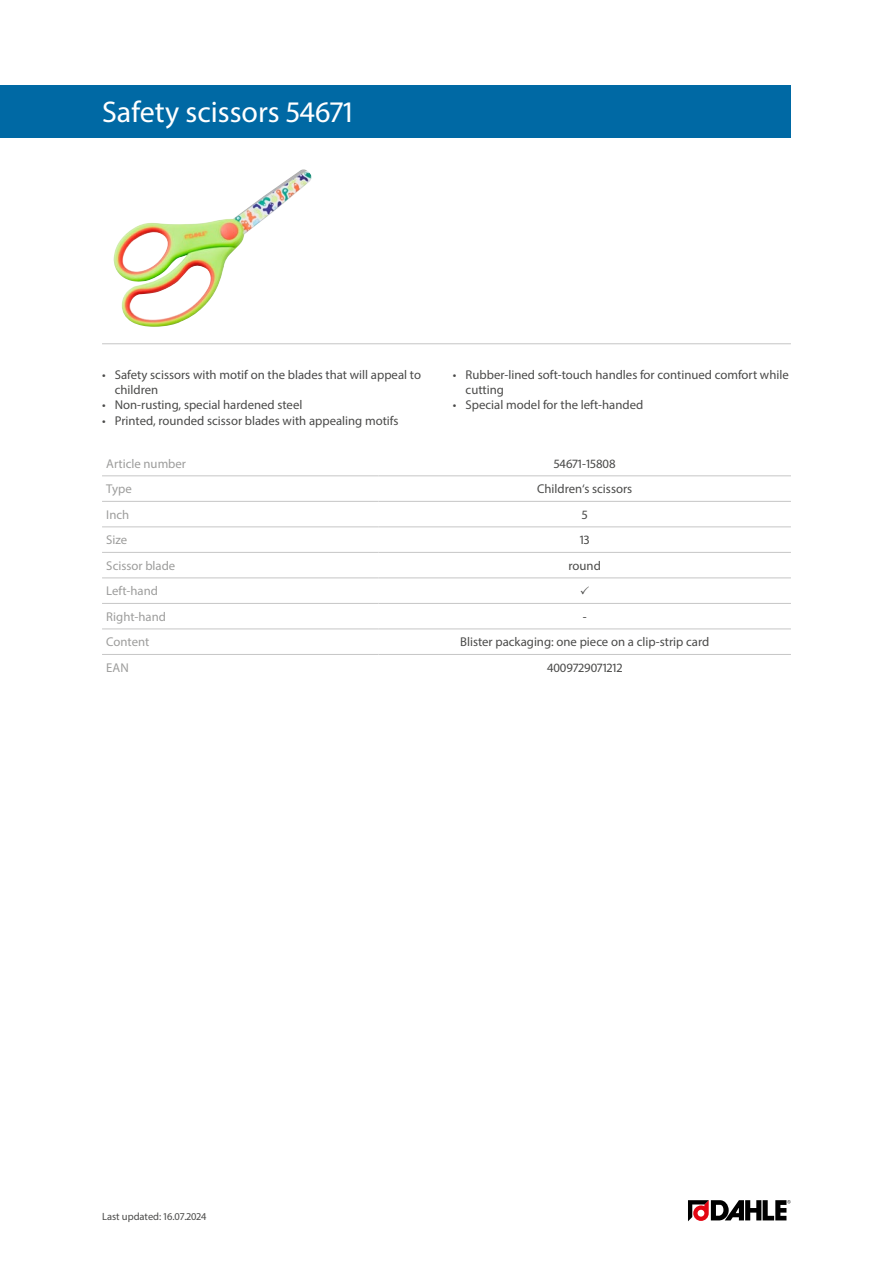
<style>
.page{position:relative;width:893px;height:1263px;background:#fff}
.page>*{position:absolute;margin:0;border:0;box-sizing:border-box;transform-origin:0 0}
.Produktname{font:30px "Myriad Pro";color:#fff}
.Produkttabelle_Zentr{font:12.75px/15.3px "Myriad Pro";color:#4a4a49}
.Produkttabelle_Links{font:12.75px "Myriad Pro";color:#9d9d9c}
.t1{font:10.5px "Myriad Pro";color:#4a4a49}
</style>
<div class="page">
<img style="left:113px;top:169px;width:199px;height:158px">
<hr style="left:102px;top:343px;width:689px;height:1px;background:#c6c6c6">
<svg style="left:688px;top:1200px;width:103px;height:21px"></svg>
<div style="left:0;top:85px;width:791px;height:53px;background:#0069a4"></div>
<hr style="left:102px;top:475px;width:276px;height:1px;background:#c6c6c6">
<hr style="left:378px;top:475px;width:413px;height:1px;background:#c6c6c6">
<hr style="left:102px;top:501px;width:276px;height:1px;background:#c6c6c6">
<hr style="left:378px;top:501px;width:413px;height:1px;background:#c6c6c6">
<hr style="left:102px;top:526px;width:276px;height:1px;background:#c6c6c6">
<hr style="left:378px;top:526px;width:413px;height:1px;background:#c6c6c6">
<hr style="left:102px;top:552px;width:276px;height:1px;background:#c6c6c6">
<hr style="left:378px;top:552px;width:413px;height:1px;background:#c6c6c6">
<hr style="left:102px;top:577px;width:276px;height:1px;background:#c6c6c6">
<hr style="left:378px;top:577px;width:413px;height:1px;background:#c6c6c6">
<hr style="left:102px;top:603px;width:276px;height:1px;background:#c6c6c6">
<hr style="left:378px;top:603px;width:413px;height:1px;background:#c6c6c6">
<hr style="left:102px;top:628px;width:276px;height:1px;background:#c6c6c6">
<hr style="left:378px;top:628px;width:413px;height:1px;background:#c6c6c6">
<hr style="left:102px;top:654px;width:276px;height:1px;background:#c6c6c6">
<hr style="left:378px;top:654px;width:413px;height:1px;background:#c6c6c6">
<p class="Produktname" style="left:102px;top:94px;width:252px">Safety scissors 54671</p>
<p class="Produkttabelle_Zentr" style="left:115px;top:367px;width:308px;text-indent:-13px">• Safety scissors with motif on the blades that will appeal to children</p>
<p class="Produkttabelle_Zentr" style="left:102px;top:397px;width:202px">• Non-rusting, special hardened steel</p>
<p class="Produkttabelle_Zentr" style="left:102px;top:413px;width:298px">• Printed, rounded scissor blades with appealing motifs</p>
<p class="Produkttabelle_Zentr" style="left:466px;top:367px;width:325px;text-indent:-13px">• Rubber-lined soft-touch handles for continued comfort while cutting</p>
<p class="Produkttabelle_Zentr" style="left:453px;top:397px;width:192px">• Special model for the left-handed</p>
<p class="Produkttabelle_Links" style="left:106px;top:456px;width:81px">Article number</p>
<p class="Produkttabelle_Zentr" style="left:554px;top:456px;width:63px">54671-15808</p>
<p class="Produkttabelle_Links" style="left:106px;top:481px;width:27px">Type</p>
<p class="Produkttabelle_Zentr" style="left:537px;top:481px;width:97px">Children‘s scissors</p>
<p class="Produkttabelle_Links" style="left:106px;top:507px;width:25px">Inch</p>
<p class="Produkttabelle_Zentr" style="left:582px;top:507px;width:7px">5</p>
<p class="Produkttabelle_Links" style="left:106px;top:532px;width:23px">Size</p>
<p class="Produkttabelle_Zentr" style="left:580px;top:532px;width:11px">13</p>
<p class="Produkttabelle_Links" style="left:106px;top:558px;width:71px">Scissor blade</p>
<p class="Produkttabelle_Zentr" style="left:568px;top:558px;width:34px">round</p>
<p class="Produkttabelle_Links" style="left:106px;top:583px;width:53px">Left-hand</p>
<p class="Produkttabelle_Links" style="left:106px;top:609px;width:61px">Right-hand</p>
<p class="Produkttabelle_Zentr" style="left:583px;top:609px;width:5px">-</p>
<p class="Produkttabelle_Links" style="left:106px;top:634px;width:45px">Content</p>
<p class="Produkttabelle_Zentr" style="left:460px;top:634px;width:251px">Blister packaging: one piece on a clip-strip card</p>
<p class="Produkttabelle_Links" style="left:106px;top:660px;width:24px">EAN</p>
<p class="Produkttabelle_Zentr" style="left:547px;top:660px;width:77px">4009729071212</p>
<p class="t1" style="left:102px;top:1210px;width:106px">Last updated: 16.07.2024</p>
</div>
